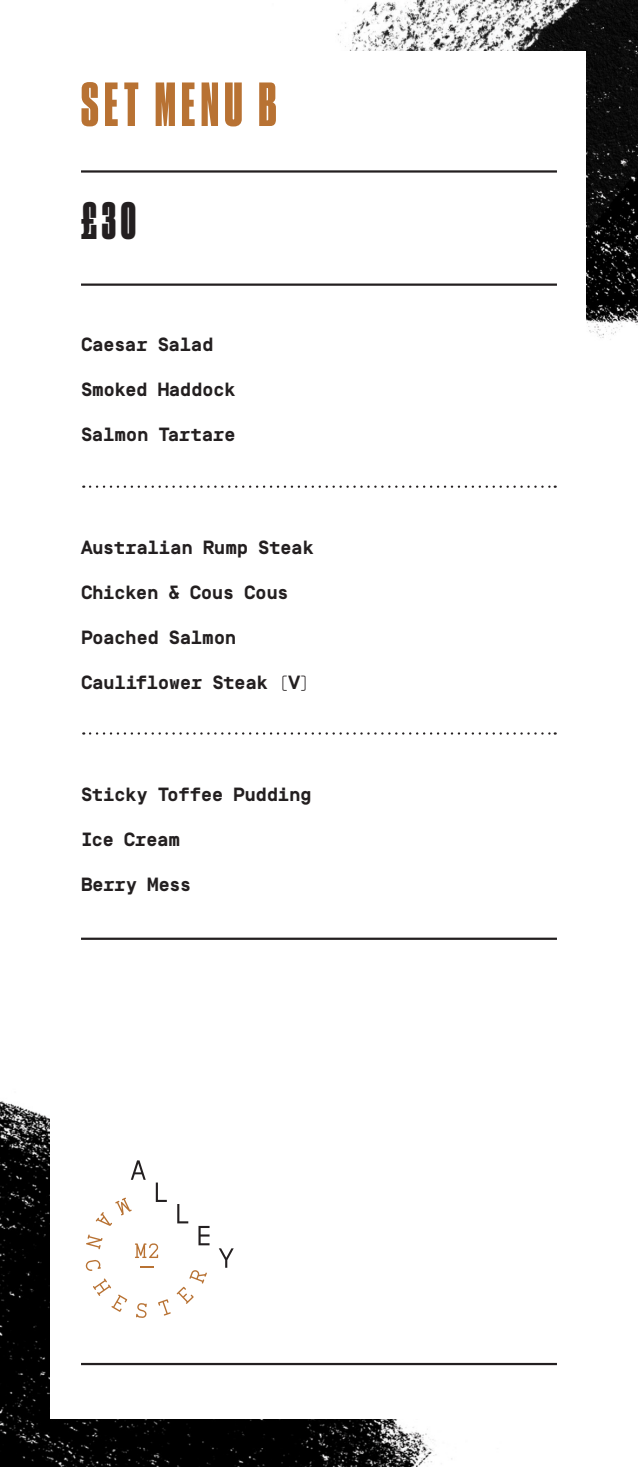
<style>
.page{position:relative;width:638px;height:1467px;background:#fff}
.page>*{position:absolute;margin:0;border:0;box-sizing:border-box;transform-origin:0 0}
.t1{font:58.5px "Druk Cond Super";letter-spacing:.1em;color:#b87233}
.t2{font:49.5px "Druk Cond Super";color:#231f20}
.t3{font:700 19.12px "Simplon Mono";letter-spacing:-.03em;color:#231f20}
</style>
<div class="page">
<img style="left:0;top:0;width:638px;height:1467px">
<div style="left:50px;top:51px;width:536px;height:1367px;background:#fff"></div>
<hr style="left:81px;top:284px;width:476px;height:2px;background:#231f20">
<hr style="left:81px;top:170px;width:476px;height:3px;background:#231f20">
<hr style="left:81px;top:938px;width:476px;height:2px;background:#231f20">
<svg style="left:90px;top:486px;width:466px;height:2px"></svg>
<svg style="left:90px;top:732px;width:466px;height:3px"></svg>
<hr style="left:81px;top:1363px;width:476px;height:2px;background:#231f20">
<svg style="left:131px;top:1160px;width:15px;height:20px"></svg>
<svg style="left:156px;top:1182px;width:11px;height:20px"></svg>
<svg style="left:177px;top:1204px;width:11px;height:19px"></svg>
<svg style="left:198px;top:1226px;width:11px;height:19px"></svg>
<svg style="left:219px;top:1248px;width:15px;height:20px"></svg>
<svg style="left:96px;top:1198px;width:36px;height:28px"></svg>
<svg style="left:86px;top:1234px;width:17px;height:16px"></svg>
<svg style="left:85px;top:1260px;width:16px;height:11px"></svg>
<svg style="left:93px;top:1278px;width:34px;height:34px"></svg>
<svg style="left:136px;top:1303px;width:11px;height:15px"></svg>
<svg style="left:158px;top:1299px;width:13px;height:17px"></svg>
<svg style="left:177px;top:1270px;width:30px;height:34px"></svg>
<svg style="left:135px;top:1243px;width:23px;height:15px"></svg>
<svg style="left:140px;top:1267px;width:13px;height:1px"></svg>
<p class="t1" style="left:81px;top:68px;width:197px">SET MENU B</p>
<p class="t2" style="left:81px;top:190px;width:57px">£30</p>
<p class="t3" style="left:81px;top:334px;width:134px">Caesar Salad</p>
<p class="t3" style="left:81px;top:379px;width:156px">Smoked Haddock</p>
<p class="t3" style="left:81px;top:424px;width:156px">Salmon Tartare</p>
<p class="t3" style="left:81px;top:537px;width:234px">Australian Rump Steak</p>
<p class="t3" style="left:81px;top:582px;width:209px">Chicken &amp; Cous Cous</p>
<p class="t3" style="left:81px;top:627px;width:157px">Poached Salmon</p>
<p class="t3" style="left:81px;top:672px;width:231px">Cauliflower Steak (V)</p>
<p class="t3" style="left:81px;top:784px;width:232px">Sticky Toffee Pudding</p>
<p class="t3" style="left:81px;top:829px;width:101px">Ice Cream</p>
<p class="t3" style="left:81px;top:874px;width:112px">Berry Mess</p>
</div>
